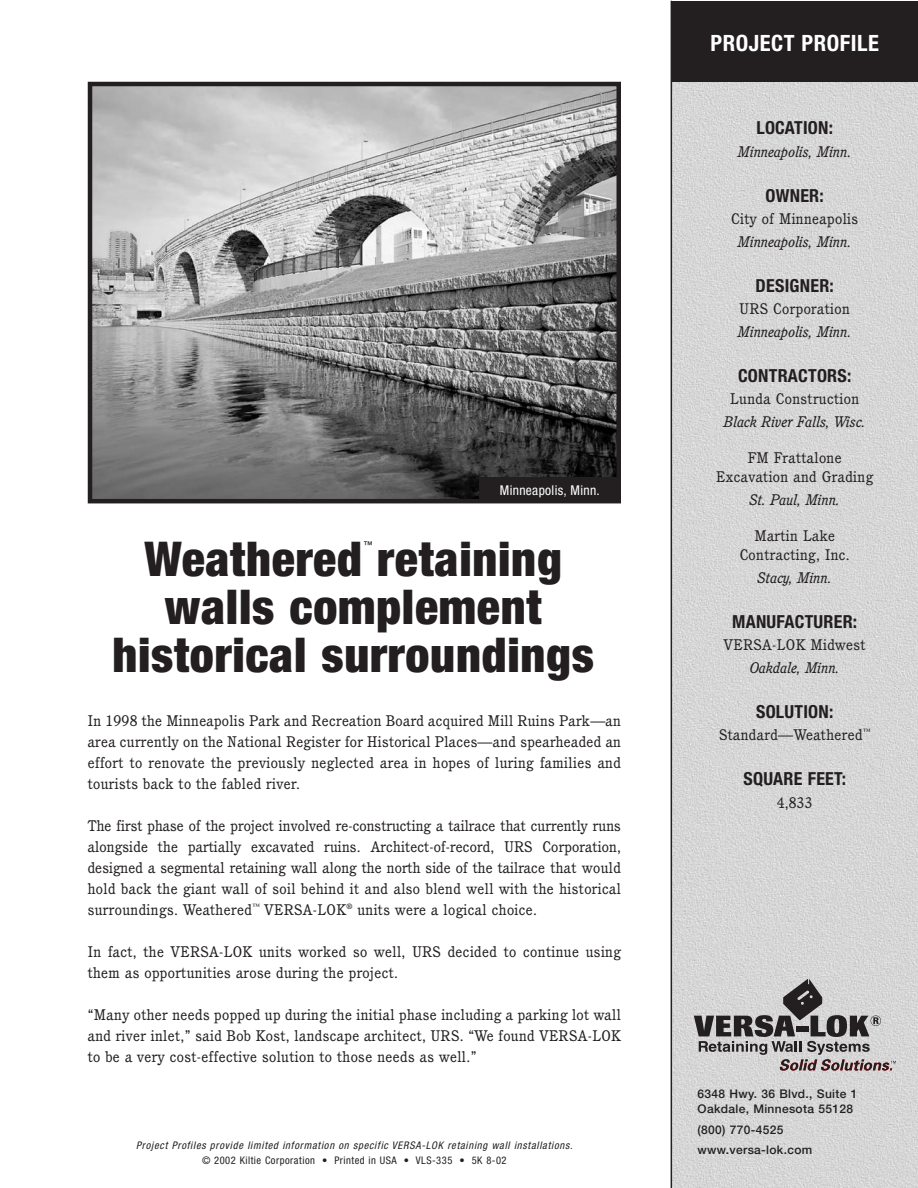
<style>
.page{position:relative;width:918px;height:1188px;background:#fff}
.page>*{position:absolute;margin:0;border:0;box-sizing:border-box;transform-origin:0 0}
.t1{font:900 condensed 48px/48px "Helvetica Neue";letter-spacing:.015em;color:#231f20;text-align:center}
.t2{font:700 condensed 22.5px "Helvetica Neue";letter-spacing:.025em;color:#fff}
.t3{font:700 condensed 18px "Helvetica Neue";letter-spacing:.015em;color:#231f20}
.t4{font:15px/21px "Cushing";letter-spacing:.025em;color:#231f20;text-align:justify}
.t5{font:italic 15px "Cushing";color:#231f20}
.t6{font:condensed 13.5px "Helvetica Neue";letter-spacing:.025em;color:#fff}
.t7{font:500 12px/15px "Helvetica Neue";letter-spacing:.03em;color:#231f20}
.t8{font:10.65px "Helvetica";color:#231f20}
.t9{font:italic condensed 10.5px "Helvetica Neue";letter-spacing:.07em;color:#231f20}
.t10{font:condensed 10.5px "Helvetica Neue";letter-spacing:.05em;color:#231f20}
</style>
<div class="page">
<img style="left:672px;top:82px;width:245px;height:1106px">
<img style="left:93px;top:87px;width:523px;height:411px">
<div style="left:88px;top:82px;width:533px;height:421px;border:4px solid #231f20"></div>
<div style="left:671px;top:1px;width:247px;height:81px;background:#231f20"></div>
<hr style="left:671px;top:1px;width:1px;height:1187px;background:#231f20">
<svg style="left:694px;top:979px;width:202px;height:92px;background:#a9a7a7"></svg>
<div style="left:479px;top:477px;width:139px;height:25px;background:#231f20"></div>
<p class="t6" style="left:500px;top:485px;width:101px">Minneapolis, Minn.</p>
<p class="t8" style="left:363px;top:541px;width:12px">™</p>
<h1 class="t1" style="left:112px;top:539px;width:483px">Weathered retaining walls complement historical surroundings</h1>
<p class="t4" style="left:88px;top:711px;width:535px">In 1998 the Minneapolis Park and Recreation Board acquired Mill Ruins Park—an area currently on the National Register for Historical Places—and spearheaded an effort to renovate the previously neglected area in hopes of luring families and tourists back to the fabled river.</p>
<p class="t4" style="left:88px;top:816px;width:535px">The first phase of the project involved re-constructing a tailrace that currently runs alongside the partially excavated ruins. Architect-of-record, URS Corporation, designed a segmental retaining wall along the north side of the tailrace that would hold back the giant wall of soil behind it and also blend well with the historical surroundings. Weathered<sup>™</sup> VERSA-LOK<sup>®</sup> units were a logical choice.</p>
<p class="t4" style="left:88px;top:942px;width:535px">In fact, the VERSA-LOK units worked so well, URS decided to continue using them as opportunities arose during the project.</p>
<p class="t4" style="left:88px;top:1005px;width:535px">“Many other needs popped up during the initial phase including a parking lot wall and river inlet,” said Bob Kost, landscape architect, URS. “We found VERSA-LOK to be a very cost-effective solution to those needs as well.”</p>
<p class="t9" style="left:136px;top:1141px;width:440px">Project Profiles provide limited information on specific VERSA-LOK retaining wall installations.</p>
<p class="t10" style="left:202px;top:1156px;width:306px">© 2002 Kiltie Corporation • Printed in USA • VLS-335 • 5K 8-02</p>
<h2 class="t2" style="left:711px;top:35px;width:170px">PROJECT PROFILE</h2>
<p class="t3" style="left:756px;top:121px;width:78px">LOCATION:</p>
<p class="t5" style="left:738px;top:145px;width:115px">Minneapolis, Minn.</p>
<p class="t3" style="left:766px;top:189px;width:60px">OWNER:</p>
<p class="t4" style="left:731px;top:210px;width:128px">City of Minneapolis</p>
<p class="t5" style="left:738px;top:235px;width:115px">Minneapolis, Minn.</p>
<p class="t3" style="left:756px;top:279px;width:80px">DESIGNER:</p>
<p class="t4" style="left:740px;top:300px;width:112px">URS Corporation</p>
<p class="t5" style="left:738px;top:325px;width:115px">Minneapolis, Minn.</p>
<p class="t3" style="left:738px;top:369px;width:115px">CONTRACTORS:</p>
<p class="t4" style="left:730px;top:390px;width:130px">Lunda Construction</p>
<p class="t5" style="left:724px;top:415px;width:143px">Black River Falls, Wisc.</p>
<p class="t4" style="left:716px;top:449px;width:158px;line-height:19.5px;text-align:center">FM Frattalone<br>Excavation and Grading</p>
<p class="t5" style="left:749px;top:493px;width:92px">St. Paul, Minn.</p>
<p class="t4" style="left:740px;top:527px;width:112px;line-height:19.5px;text-align:center">Martin Lake<br>Contracting, Inc.</p>
<p class="t5" style="left:758px;top:571px;width:76px">Stacy, Minn.</p>
<p class="t3" style="left:732px;top:615px;width:127px">MANUFACTURER:</p>
<p class="t4" style="left:724px;top:636px;width:143px">VERSA-LOK Midwest</p>
<p class="t5" style="left:750px;top:661px;width:92px">Oakdale, Minn.</p>
<p class="t3" style="left:756px;top:705px;width:79px">SOLUTION:</p>
<p class="t4" style="left:719px;top:726px;width:153px">Standard—Weathered<sup>™</sup></p>
<p class="t3" style="left:743px;top:772px;width:104px">SQUARE FEET:</p>
<p class="t4" style="left:777px;top:793px;width:38px">4,833</p>
<p class="t7" style="left:698px;top:1088px;width:161px">6348 Hwy. 36 Blvd., Suite 1<br>Oakdale, Minnesota 55128</p>
<p class="t7" style="left:698px;top:1120px;width:116px;line-height:20.4px">(800) 770-4525 www.versa-lok.com</p>
</div>
